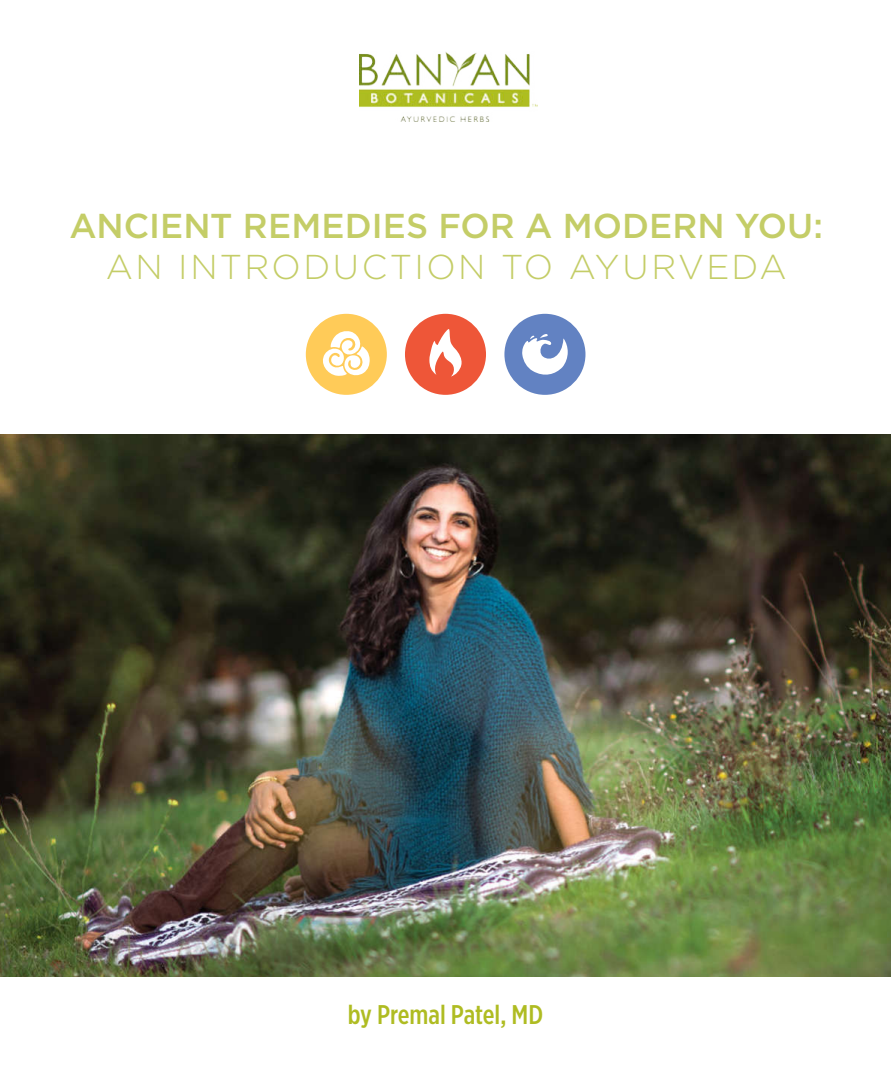
<style>
.page{position:relative;width:891px;height:1080px;background:#fff}
.page>*{position:absolute;margin:0;border:0;box-sizing:border-box;transform-origin:0 0}
.t1{font:500 34.5px "Gotham";color:#c4cd67}
.t2{font:300 34.5px "Gotham";letter-spacing:.07em;color:#c4cd67}
.t3{font:500 27px "Gotham X Narrow";color:#afbc22}
</style>
<div class="page">
<img style="left:0;top:434px;width:891px;height:542px">
<img style="left:360px;top:52px;width:177px;height:70px">
<svg style="left:306px;top:314px;width:81px;height:81px"></svg>
<svg style="left:405px;top:314px;width:81px;height:81px"></svg>
<svg style="left:504px;top:314px;width:81px;height:81px"></svg>
<p class="t1" style="left:70px;top:210px;width:755px">ANCIENT REMEDIES FOR A MODERN YOU:</p>
<p class="t2" style="left:106px;top:252px;width:682px">AN INTRODUCTION TO AYURVEDA</p>
<p class="t3" style="left:348px;top:1003px;width:197px">by Premal Patel, MD</p>
</div>
